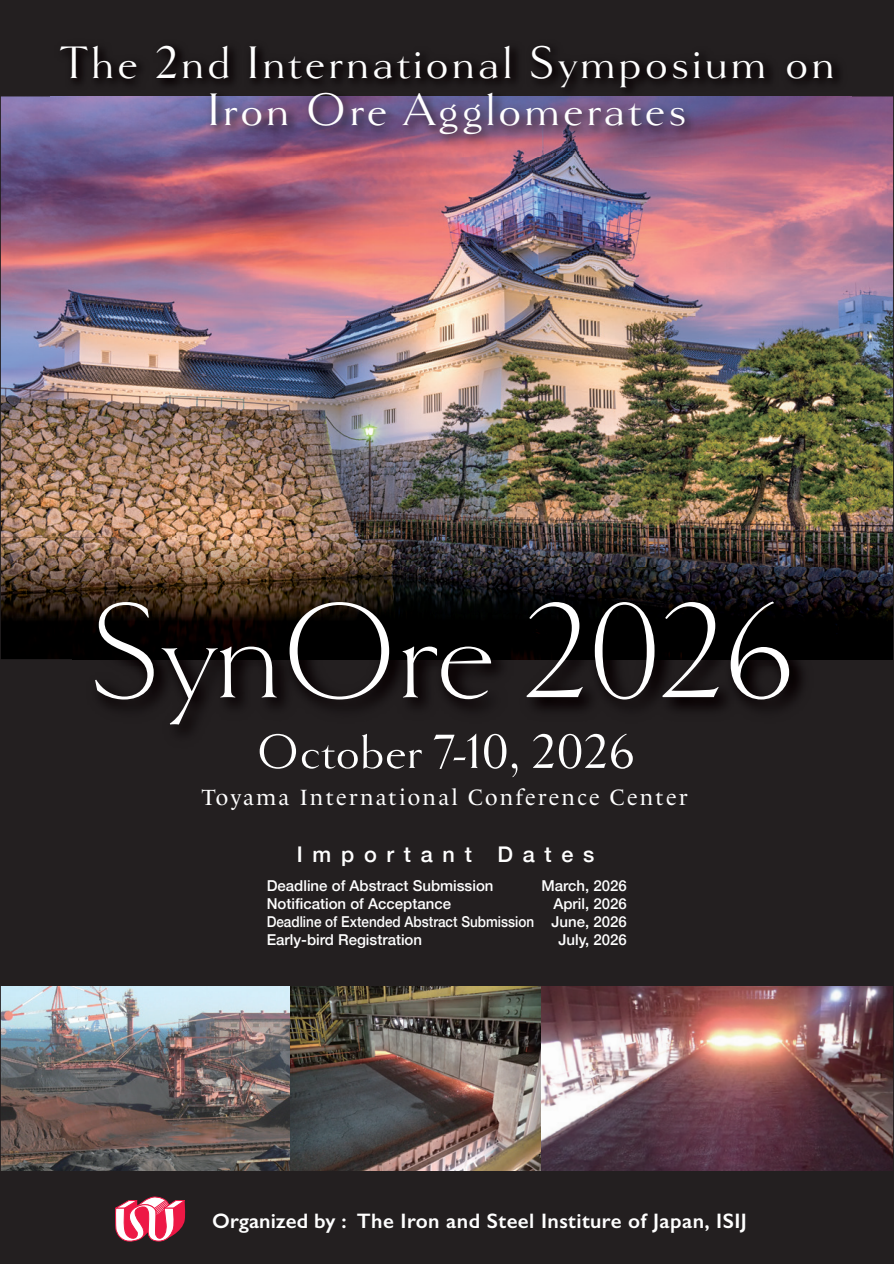
<style>
.page{position:relative;width:894px;height:1264px;background:#231f20}
.page>*{position:absolute;margin:0;border:0;box-sizing:border-box;transform-origin:0 0}
.t1{font:300 141.15px "Goldenbook";letter-spacing:-.025em;color:#fff}
.t2{font:50.55px "Goldenbook";color:#fff}
.t3{font:48px/47.7px "Goldenbook";letter-spacing:.06em;color:#fff;text-align:center}
.t4{font:22.5px "Le Monde Livre Cla Std";letter-spacing:.1em;color:#fff}
.t5{font:500 21.6px "Helvetica Neue";letter-spacing:.45em;color:#fff}
.t6{font:600 21px "Gill Sans";letter-spacing:.02em;color:#fff}
.t7{font:500 15px/18px "Helvetica Neue";color:#fff}
</style>
<div class="page">
<img style="left:2px;top:96px;width:890px;height:441px">
<img style="left:2px;top:537px;width:103px;height:122px">
<img style="left:105px;top:537px;width:473px;height:30px">
<img style="left:578px;top:537px;width:314px;height:41px">
<img style="left:822px;top:578px;width:70px;height:81px">
<img style="left:51px;top:47px;width:800px;height:109px">
<img style="left:73px;top:567px;width:749px;height:187px">
<img style="left:260px;top:733px;width:373px;height:30px">
<img style="left:290px;top:986px;width:602px;height:184px">
<img style="left:2px;top:986px;width:288px;height:184px">
<svg style="left:115px;top:1196px;width:71px;height:46px"></svg>
<h3 class="t3" style="left:59px;top:39px;width:776px">The 2nd International Symposium on<br>Iron Ore Agglomerates</h3>
<h1 class="t1" style="left:86px;top:570px;width:712px">SynOre 2026</h1>
<h2 class="t2" style="left:256px;top:722px;width:381px">October 7-10, 2026</h2>
<h3 class="t4" style="left:202px;top:784px;width:487px">Toyama International Conference Center</h3>
<h3 class="t5" style="left:297px;top:837px;width:299px">Important Dates</h3>
<p class="t7" style="left:267px;top:875px;width:269px">Deadline of Abstract Submission<br>Notification of Acceptance<br>Deadline of Extended Abstract Submission<br>Early-bird Registration</p>
<p class="t7" style="left:541px;top:875px;width:87px;text-align:right">March, 2026<br>April, 2026<br>June, 2026<br>July, 2026</p>
<h3 class="t6" style="left:212px;top:1207px;width:536px">Organized by : The Iron and Steel Institure of Japan, ISIJ</h3>
</div>
